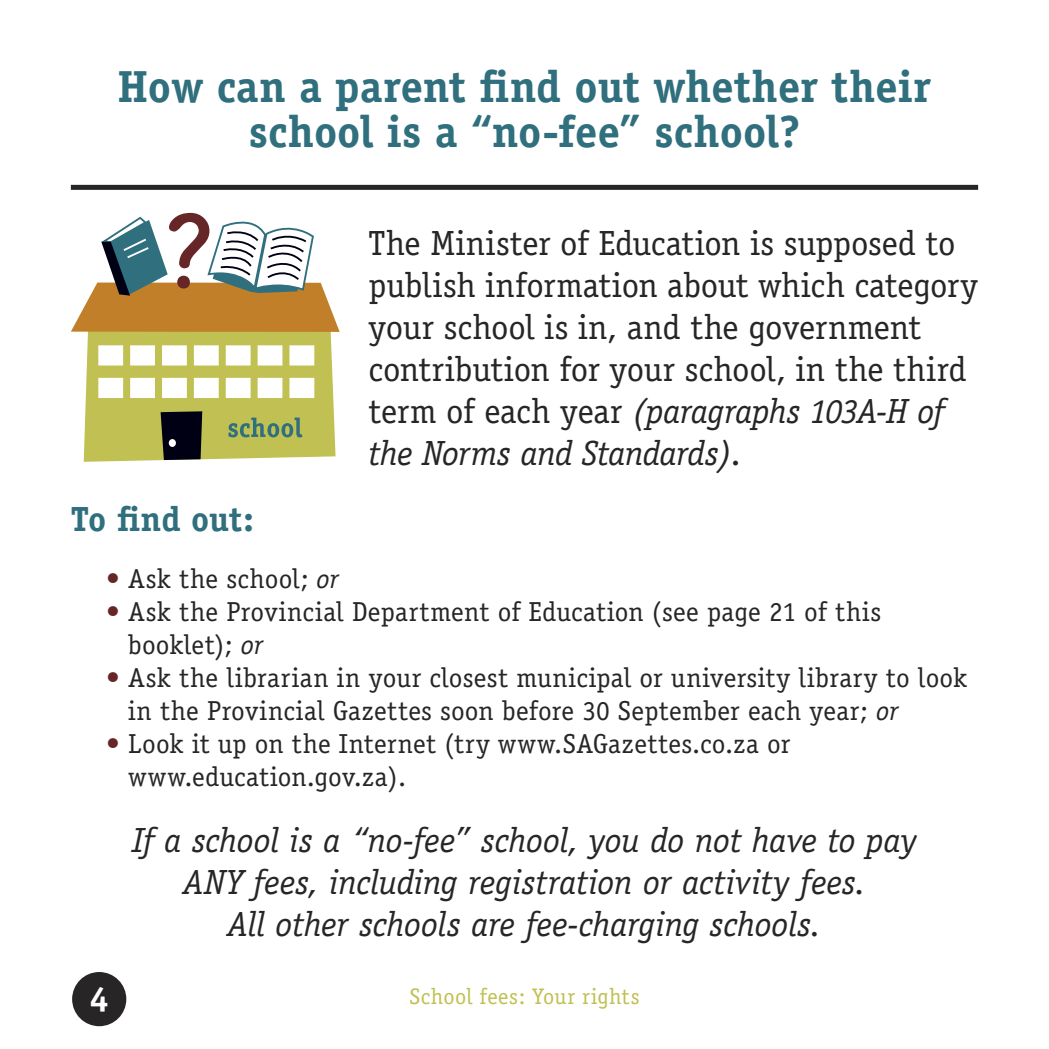
<style>
.page{position:relative;width:1049px;height:1049px;background:#fff}
.page>*{position:absolute;margin:0;border:0;box-sizing:border-box;transform-origin:0 0}
.t1{font:700 45px/45px "Officina Serif";letter-spacing:-.005em;color:#306f7d;text-align:center}
.t2{font:35px/42px "Officina Serif";letter-spacing:-.01em;color:#272525}
.t3{font:italic 35px/42px "Officina Serif";letter-spacing:-.005em;color:#272525;text-align:center}
.t4{font:700 35px "Officina Serif";letter-spacing:-.005em;color:#306f7d}
.t5{font:700 35px "Officina Serif";color:#fff}
.t6{font:27.5px/33px "Officina Serif";letter-spacing:.01em;color:#272525}
.t7{font:22.5px "Officina Serif";letter-spacing:.015em;color:#c0c053}
.s1{font-style:italic}
.s2{color:#662628}
</style>
<div class="page">
<div style="left:72px;top:972px;width:54px;height:54px;background:#272525;border-radius:50%"></div>
<div style="left:71px;top:185px;width:907px;height:5px;background:#272525"></div>
<svg style="left:71px;top:213px;width:269px;height:249px"></svg>
<p class="t1" style="left:118px;top:63px;width:815px">How can a parent find out whether their school is a “no-fee” school?</p>
<p class="t2" style="left:369px;top:222px;width:611px">The Minister of Education is supposed to publish information about which category your school is in, and the government contribution for your school, in the third term of each year <span class="s1">(paragraphs 103A-H of the Norms and Standards)</span>.</p>
<p class="t4" style="left:71px;top:497px;width:185px">To find out:</p>
<p class="t6" style="left:106px;top:562px;width:234px"><span class="s2">•</span> Ask the school; <span class="s1">or</span></p>
<p class="t6" style="left:128px;top:595px;width:754px;text-indent:-22px"><span class="s2">•</span> Ask the Provincial Department of Education (see page 21 of this booklet); <span class="s1">or</span></p>
<p class="t6" style="left:128px;top:661px;width:841px;text-indent:-22px"><span class="s2">•</span> Ask the librarian in your closest municipal or university library to look in the Provincial Gazettes soon before 30 September each year; <span class="s1">or</span></p>
<p class="t6" style="left:128px;top:727px;width:664px;text-indent:-22px"><span class="s2">•</span> Look it up on the Internet (try www.SAGazettes.co.za or www.education.gov.za).</p>
<p class="t3" style="left:132px;top:819px;width:787px">If a school is a “no-fee” school, you do not have to pay<br>ANY fees, including registration or activity fees.</p>
<p class="t3" style="left:228px;top:903px;width:595px">All other schools are fee-charging schools.</p>
<p class="t5" style="left:89px;top:977px;width:21px">4</p>
<p class="t7" style="left:409px;top:983px;width:231px">School fees: Your rights</p>
</div>
